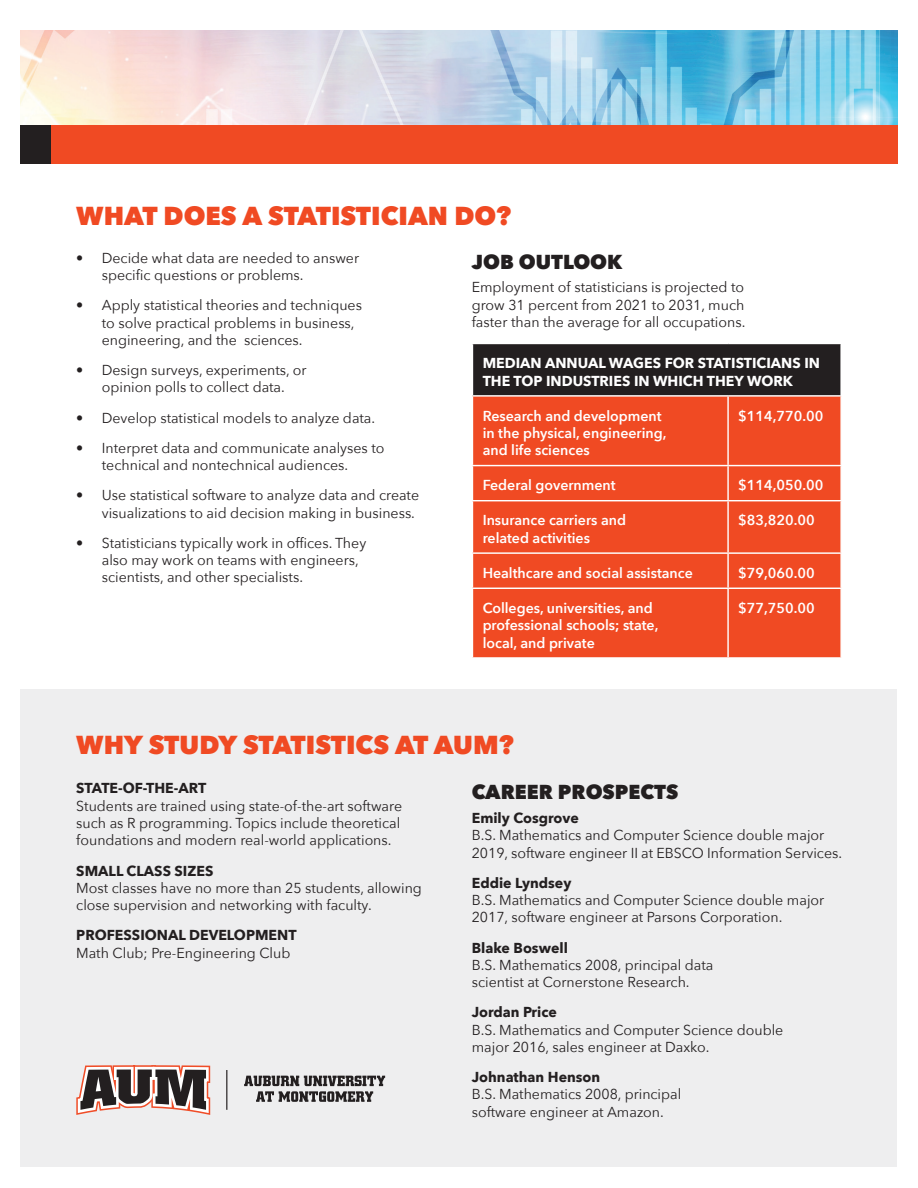
<style>
.page{position:relative;width:918px;height:1188px;background:#fff}
.page>*{position:absolute;margin:0;border:0;box-sizing:border-box;transform-origin:0 0}
.t1{font:800 25.95px "Avenir Next";color:#f04a23}
.t2{font:800 20.1px "Avenir Next";color:#231f20}
.t3{font:14.4px/17.2px "Avenir Next";color:#231f20}
.t4{font:600 14.4px/17.2px "Avenir Next";color:#fff}
.t5{font:700 14.4px/17.2px "Avenir Next";color:#fff}
.s1{font-weight:700}
</style>
<div class="page">
<img style="left:21px;top:30px;width:876px;height:95px">
<div style="left:21px;top:689px;width:876px;height:477px;background:#eeeeef"></div>
<div style="left:51px;top:125px;width:846px;height:39px;background:#f04a23"></div>
<div style="left:21px;top:125px;width:30px;height:39px;background:#231f20"></div>
<div style="left:472px;top:343px;width:369px;height:53px;background:#231f20"></div>
<div style="left:473px;top:397px;width:367px;height:260px;background:#f04a23"></div>
<hr style="left:472px;top:343px;width:256px;height:1px;background:#fff">
<hr style="left:472px;top:344px;width:1px;height:51px;background:#fff">
<hr style="left:728px;top:343px;width:114px;height:1px;background:#fff">
<hr style="left:840px;top:344px;width:2px;height:51px;background:#fff">
<hr style="left:472px;top:395px;width:256px;height:2px;background:#fff">
<hr style="left:728px;top:395px;width:114px;height:2px;background:#fff">
<hr style="left:727px;top:397px;width:2px;height:68px;background:#fff">
<hr style="left:472px;top:465px;width:256px;height:1px;background:#fff">
<hr style="left:728px;top:465px;width:114px;height:1px;background:#fff">
<hr style="left:727px;top:466px;width:2px;height:34px;background:#fff">
<hr style="left:472px;top:500px;width:256px;height:1px;background:#fff">
<hr style="left:728px;top:500px;width:114px;height:1px;background:#fff">
<hr style="left:727px;top:501px;width:2px;height:51px;background:#fff">
<hr style="left:472px;top:552px;width:256px;height:2px;background:#fff">
<hr style="left:728px;top:552px;width:114px;height:2px;background:#fff">
<hr style="left:727px;top:554px;width:2px;height:34px;background:#fff">
<hr style="left:472px;top:588px;width:256px;height:1px;background:#fff">
<hr style="left:728px;top:588px;width:114px;height:1px;background:#fff">
<hr style="left:727px;top:589px;width:2px;height:68px;background:#fff">
<svg style="left:244px;top:1076px;width:141px;height:26px"></svg>
<hr style="left:226px;top:1070px;width:1px;height:40px;background:#231f20">
<svg style="left:76px;top:1065px;width:135px;height:50px"></svg>
<p class="t1" style="left:76px;top:200px;width:436px">WHAT DOES A STATISTICIAN DO?</p>
<p class="t3" style="left:102px;top:249px;width:259px;text-indent:-26px">• Decide what data are needed to answer specific questions or problems.</p>
<p class="t3" style="left:102px;top:296px;width:262px;text-indent:-26px">• Apply statistical theories and techniques to solve practical problems in business, engineering, and the sciences.</p>
<p class="t3" style="left:76px;top:361px;width:232px;text-align:center">• Design surveys, experiments, or opinion polls to collect data.</p>
<p class="t3" style="left:76px;top:408px;width:300px">• Develop statistical models to analyze data.</p>
<p class="t3" style="left:102px;top:439px;width:284px;text-indent:-26px">• Interpret data and communicate analyses to technical and nontechnical audiences.</p>
<p class="t3" style="left:76px;top:486px;width:344px;text-align:right">• Use statistical software to analyze data and create visualizations to aid decision making in business.</p>
<p class="t3" style="left:102px;top:534px;width:266px;text-indent:-26px">• Statisticians typically work in offices. They also may work on teams with engineers, scientists, and other specialists.</p>
<p class="t2" style="left:472px;top:249px;width:152px">JOB OUTLOOK</p>
<p class="t3" style="left:472px;top:278px;width:275px;text-align:justify">Employment of statisticians is projected to grow 31 percent from 2021 to 2031, much faster than the average for all occupations.</p>
<p class="t5" style="left:483px;top:354px;width:339px">MEDIAN ANNUAL WAGES FOR STATISTICIANS IN<br>THE TOP INDUSTRIES IN WHICH THEY WORK</p>
<p class="t4" style="left:483px;top:407px;width:185px">Research and development in the physical, engineering, and life sciences</p>
<p class="t4" style="left:738px;top:407px;width:87px">$114,770.00</p>
<p class="t4" style="left:483px;top:476px;width:135px">Federal government</p>
<p class="t4" style="left:738px;top:476px;width:87px">$114,050.00</p>
<p class="t4" style="left:483px;top:511px;width:145px">Insurance carriers and related activities</p>
<p class="t4" style="left:738px;top:511px;width:78px">$83,820.00</p>
<p class="t4" style="left:483px;top:564px;width:212px">Healthcare and social assistance</p>
<p class="t4" style="left:738px;top:564px;width:78px">$79,060.00</p>
<p class="t4" style="left:483px;top:599px;width:177px">Colleges, universities, and professional schools; state, local, and private</p>
<p class="t4" style="left:738px;top:599px;width:78px">$77,750.00</p>
<p class="t1" style="left:76px;top:729px;width:439px">WHY STUDY STATISTICS AT AUM?</p>
<p class="t3" style="left:76px;top:779px;width:327px"><span class="s1">STATE-OF-THE-ART<br></span>Students are trained using state-of-the-art software such as R programming. Topics include theoretical foundations and modern real-world applications.</p>
<p class="t3" style="left:76px;top:861px;width:347px"><span class="s1">SMALL CLASS SIZES<br></span>Most classes have no more than 25 students, allowing close supervision and networking with faculty.</p>
<p class="t3" style="left:76px;top:926px;width:222px"><span class="s1">PROFESSIONAL DEVELOPMENT<br></span>Math Club; Pre-Engineering Club</p>
<p class="t2" style="left:472px;top:780px;width:208px">CAREER PROSPECTS</p>
<p class="t3" style="left:472px;top:809px;width:372px"><span class="s1">Emily Cosgrove<br></span>B.S. Mathematics and Computer Science double major<br>2019, software engineer II at EBSCO Information Services.</p>
<p class="t3" style="left:472px;top:874px;width:354px"><span class="s1">Eddie Lyndsey<br></span>B.S. Mathematics and Computer Science double major<br>2017, software engineer at Parsons Corporation.</p>
<p class="t3" style="left:472px;top:938px;width:243px"><span class="s1">Blake Boswell<br></span>B.S. Mathematics 2008, principal data scientist at Cornerstone Research.</p>
<p class="t3" style="left:472px;top:1003px;width:313px"><span class="s1">Jordan Price<br></span>B.S. Mathematics and Computer Science double major 2016, sales engineer at Daxko.</p>
<p class="t3" style="left:472px;top:1068px;width:211px"><span class="s1">Johnathan Henson<br></span>B.S. Mathematics 2008, principal software engineer at Amazon.</p>
</div>
